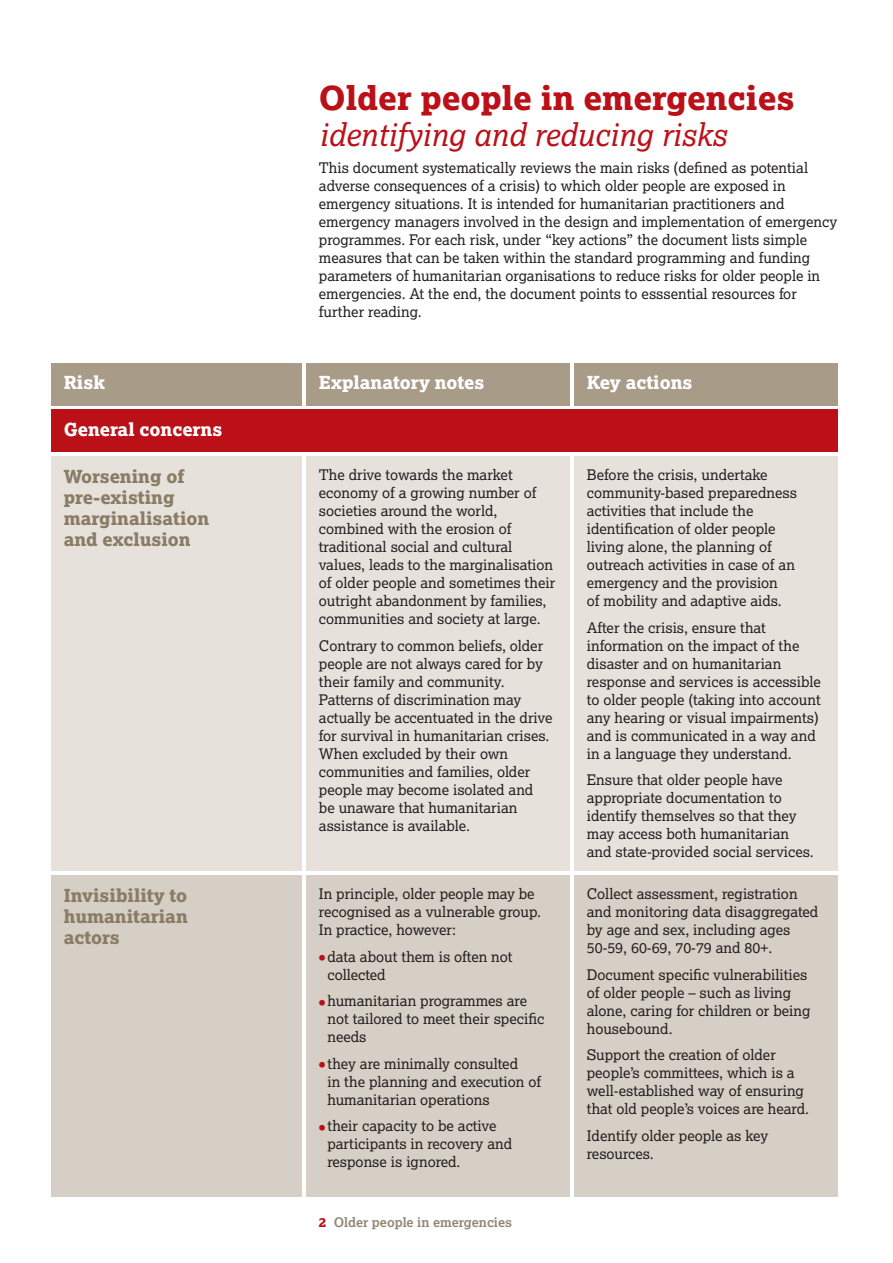
<style>
.page{position:relative;width:893px;height:1263px;background:#fff}
.page>*{position:absolute;margin:0;border:0;box-sizing:border-box;transform-origin:0 0}
.t1{font:33px "Lexia X Bold";color:#bb1018}
.t2{font:italic 31.5px "Lexia";color:#bb1018}
.t3{font:18px/21px "Lexia X Bold";color:#8a7c65}
.t4{font:18px "Lexia X Bold";color:#fff}
.t5{font:14.7px/18px "Lexia";color:#231f20}
.t6{font:700 13.2px "Lexia";color:#938671}
.s1{font-family:"Lexia X Bold";color:#bb1018}
.s2{font-family:"Lexia X Bold";font-weight:400;color:#bb1018}
</style>
<div class="page">
<div style="left:51px;top:875px;width:251px;height:322px;background:#d6cfc5"></div>
<div style="left:306px;top:875px;width:264px;height:322px;background:#d6cfc5"></div>
<div style="left:574px;top:875px;width:264px;height:322px;background:#d6cfc5"></div>
<div style="left:51px;top:456px;width:251px;height:415px;background:#e6e2db"></div>
<div style="left:51px;top:363px;width:251px;height:42px;background:#a89c89"></div>
<div style="left:51px;top:410px;width:787px;height:42px;background:#bb1018"></div>
<div style="left:306px;top:456px;width:264px;height:415px;background:#e6e2db"></div>
<div style="left:306px;top:363px;width:264px;height:42px;background:#a89c89"></div>
<div style="left:574px;top:456px;width:264px;height:415px;background:#e6e2db"></div>
<div style="left:574px;top:363px;width:264px;height:42px;background:#a89c89"></div>
<h1 class="t1" style="left:319px;top:77px;width:477px">Older people in emergencies</h1>
<h2 class="t2" style="left:319px;top:115px;width:409px">identifying and reducing risks</h2>
<p class="t5" style="left:319px;top:158px;width:520px">This document systematically reviews the main risks (defined as potential adverse consequences of a crisis) to which older people are exposed in emergency situations. It is intended for humanitarian practitioners and emergency managers involved in the design and implementation of emergency programmes. For each risk, under “key actions” the document lists simple measures that can be taken within the standard programming and funding parameters of humanitarian organisations to reduce risks for older people in emergencies. At the end, the document points to esssential resources for further reading.</p>
<p class="t4" style="left:64px;top:371px;width:42px">Risk</p>
<p class="t4" style="left:64px;top:418px;width:160px">General concerns</p>
<p class="t4" style="left:319px;top:371px;width:167px">Explanatory notes</p>
<p class="t4" style="left:587px;top:371px;width:107px">Key actions</p>
<p class="t3" style="left:64px;top:465px;width:147px">Worsening of pre-existing marginalisation and exclusion</p>
<p class="t3" style="left:64px;top:884px;width:126px;text-align:justify">Invisibility to humanitarian actors</p>
<p class="t5" style="left:319px;top:466px;width:238px">The drive towards the market economy of a growing number of societies around the world, combined with the erosion of traditional social and cultural values, leads to the marginalisation of older people and sometimes their outright abandonment by families, communities and society at large.</p>
<p class="t5" style="left:319px;top:636px;width:235px">Contrary to common beliefs, older people are not always cared for by their family and community.<br>Patterns of discrimination may actually be accentuated in the drive for survival in humanitarian crises.<br>When excluded by their own communities and families, older people may become isolated and be unaware that humanitarian assistance is available.</p>
<p class="t5" style="left:319px;top:884px;width:224px">In principle, older people may be recognised as a vulnerable group.<br>In practice, however:</p>
<p class="t5" style="left:327px;top:947px;width:187px;text-indent:-8px"><span class="s1">•</span>data about them is often not collected</p>
<p class="t5" style="left:327px;top:991px;width:219px;text-indent:-8px"><span class="s1">•</span>humanitarian programmes are not tailored to meet their specific needs</p>
<p class="t5" style="left:327px;top:1054px;width:215px;text-indent:-8px"><span class="s1">•</span> they are minimally consulted<br>in the planning and execution of humanitarian operations</p>
<p class="t5" style="left:327px;top:1116px;width:186px;text-indent:-8px"><span class="s1">•</span> their capacity to be active participants in recovery and response is ignored.</p>
<p class="t5" style="left:587px;top:466px;width:212px">Before the crisis, undertake community-based preparedness activities that include the identification of older people living alone, the planning of outreach activities in case of an emergency and the provision<br>of mobility and adaptive aids.</p>
<p class="t5" style="left:587px;top:618px;width:236px">After the crisis, ensure that information on the impact of the disaster and on humanitarian response and services is accessible to older people (taking into account any hearing or visual impairments) and is communicated in a way and in a language they understand.</p>
<p class="t5" style="left:587px;top:771px;width:229px">Ensure that older people have appropriate documentation to identify themselves so that they may access both humanitarian and state-provided social services.</p>
<p class="t5" style="left:587px;top:884px;width:233px">Collect assessment, registration and monitoring data disaggregated by age and sex, including ages<br>50-59, 60-69, 70-79 and 80+.</p>
<p class="t5" style="left:587px;top:965px;width:225px">Document specific vulnerabilities of older people – such as living alone, caring for children or being housebound.</p>
<p class="t5" style="left:587px;top:1045px;width:224px">Support the creation of older people’s committees, which is a well-established way of ensuring that old people’s voices are heard.</p>
<p class="t5" style="left:587px;top:1126px;width:183px">Identify older people as key resources.</p>
<p class="t6" style="left:319px;top:1214px;width:195px"><span class="s2">2</span> Older people in emergencies</p>
</div>
